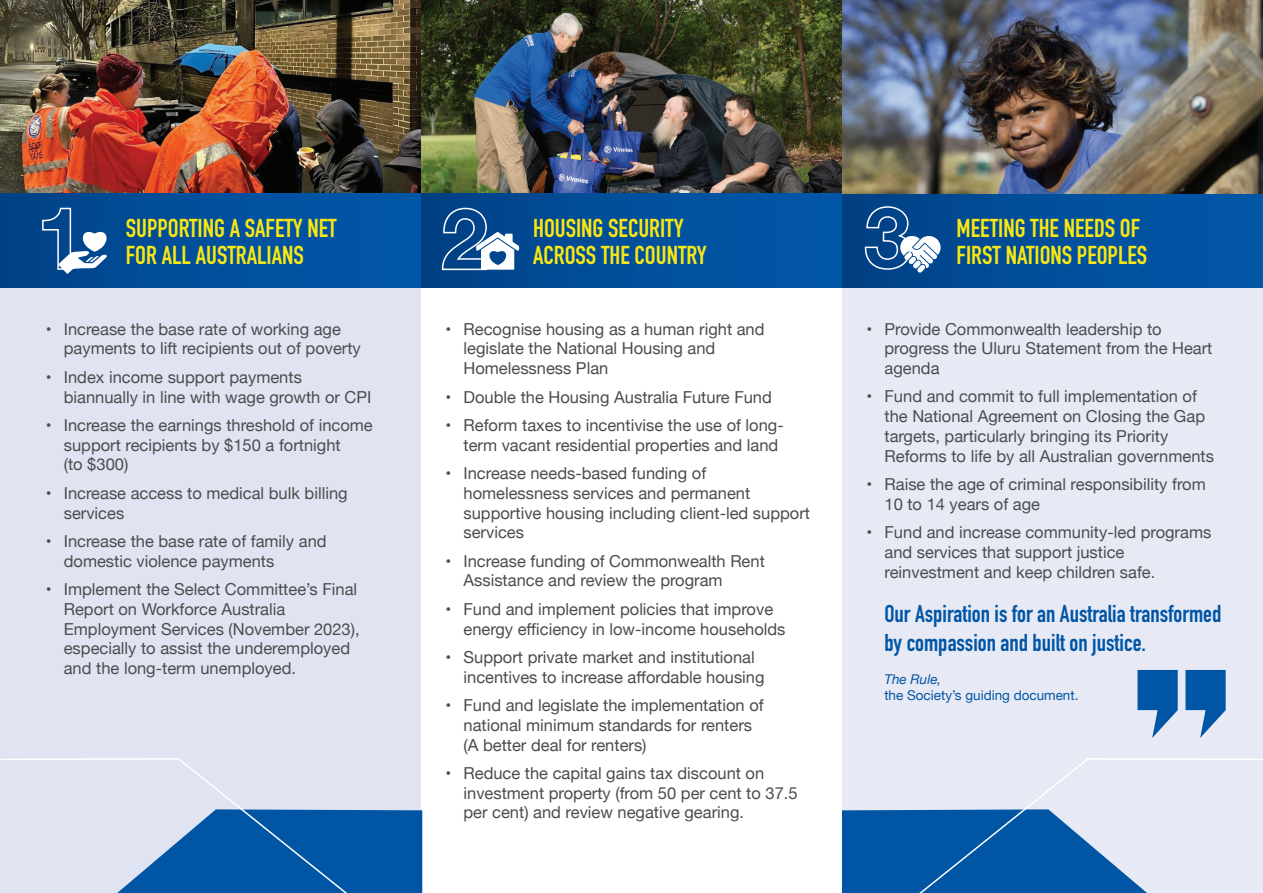
<style>
.page{position:relative;width:1263px;height:893px;background:#fff}
.page>*{position:absolute;margin:0;border:0;box-sizing:border-box;transform-origin:0 0}
.t1{font:700 25.5px/27px "DIN Condensed";color:#f9e713}
.t2{font:700 24px/28.8px "DIN Condensed";color:#0155a5}
.t3{font:16.5px/19.8px "Helvetica Neue";color:#4b4c4d}
.t4{font:13.5px "Helvetica Neue";color:#0155a5}
.t5{font:italic 13.5px "Helvetica Neue";color:#0155a5}
</style>
<div class="page">
<img style="left:421px;top:0;width:421px;height:193px">
<div style="left:421px;top:193px;width:421px;height:94px;background:linear-gradient(to right,#014286,#0159ab)"></div>
<div style="left:0;top:0;width:421px;height:893px;background:#e0e4f2"></div>
<div style="left:842px;top:0;width:421px;height:893px;background:#e7eaf5"></div>
<img style="left:0;top:0;width:421px;height:193px">
<div style="left:0;top:193px;width:421px;height:94px;background:linear-gradient(to right,#014388,#0159ab)"></div>
<svg style="left:41px;top:207px;width:66px;height:67px;background:#3f73a9"></svg>
<svg style="left:441px;top:207px;width:78px;height:64px"></svg>
<div style="left:842px;top:193px;width:421px;height:94px;background:linear-gradient(to right,#014286,#0159ab)"></div>
<svg style="left:864px;top:205px;width:76px;height:68px;background:#4072a6"></svg>
<svg style="left:1137px;top:670px;width:41px;height:68px"></svg>
<svg style="left:1185px;top:670px;width:41px;height:68px"></svg>
<svg style="left:0;top:758px;width:423px;height:135px"></svg>
<svg style="left:842px;top:758px;width:421px;height:135px"></svg>
<img style="left:842px;top:0;width:421px;height:193px">
<h1 class="t1" style="left:126px;top:214px;width:212px">SUPPORTING A SAFETY NET<br>FOR ALL AUSTRALIANS</h1>
<h1 class="t1" style="left:533px;top:214px;width:175px">HOUSING SECURITY<br>ACROSS THE COUNTRY</h1>
<h1 class="t1" style="left:957px;top:214px;width:192px">MEETING THE NEEDS OF<br>FIRST NATIONS PEOPLES</h1>
<p class="t3" style="left:64px;top:320px;width:299px;text-indent:-18px">• Increase the base rate of working age payments to lift recipients out of poverty</p>
<p class="t3" style="left:64px;top:368px;width:309px;text-indent:-18px">• Index income support payments biannually in line with wage growth or CPI</p>
<p class="t3" style="left:64px;top:416px;width:310px;text-indent:-18px">• Increase the earnings threshold of income support recipients by $150 a fortnight<br>(to $300)</p>
<p class="t3" style="left:64px;top:484px;width:285px;text-indent:-18px">• Increase access to medical bulk billing services</p>
<p class="t3" style="left:64px;top:532px;width:264px;text-indent:-18px">• Increase the base rate of family and domestic violence payments</p>
<p class="t3" style="left:64px;top:580px;width:297px;text-indent:-18px">• Implement the Select Committee’s Final Report on Workforce Australia Employment Services (November 2023), especially to assist the underemployed and the long-term unemployed.</p>
<p class="t3" style="left:463px;top:320px;width:303px;text-indent:-18px">• Recognise housing as a human right and legislate the National Housing and<br>Homelessness Plan</p>
<p class="t3" style="left:445px;top:388px;width:328px">• Double the Housing Australia Future Fund</p>
<p class="t3" style="left:463px;top:416px;width:322px;text-indent:-18px">• Reform taxes to incentivise the use of long&shy;term vacant residential properties and land</p>
<p class="t3" style="left:463px;top:464px;width:348px;text-indent:-18px">• Increase needs-based funding of homelessness services and permanent supportive housing including client-led support services</p>
<p class="t3" style="left:463px;top:552px;width:303px;text-indent:-18px">• Increase funding of Commonwealth Rent<br>Assistance and review the program</p>
<p class="t3" style="left:463px;top:600px;width:323px;text-indent:-18px">• Fund and implement policies that improve energy efficiency in low-income households</p>
<p class="t3" style="left:463px;top:648px;width:303px;text-indent:-18px">• Support private market and institutional incentives to increase affordable housing</p>
<p class="t3" style="left:463px;top:696px;width:302px;text-indent:-18px">• Fund and legislate the implementation of national minimum standards for renters (A better deal for renters)</p>
<p class="t3" style="left:463px;top:764px;width:336px;text-indent:-18px">• Reduce the capital gains tax discount on investment property (from 50 per cent to 37.5 per cent) and review negative gearing.</p>
<p class="t3" style="left:884px;top:320px;width:329px;text-indent:-18px">• Provide Commonwealth leadership to progress the Uluru Statement from the Heart agenda</p>
<p class="t3" style="left:884px;top:388px;width:331px;text-indent:-18px">• Fund and commit to full implementation of the National Agreement on Closing the Gap targets, particularly bringing its Priority Reforms to life by all Australian governments</p>
<p class="t3" style="left:884px;top:475px;width:323px;text-indent:-18px">• Raise the age of criminal responsibility from<br>10 to 14 years of age</p>
<p class="t3" style="left:884px;top:523px;width:328px;text-indent:-18px">• Fund and increase community-led programs and services that support justice reinvestment and keep children safe.</p>
<h2 class="t2" style="left:884px;top:599px;width:339px">Our Aspiration is for an Australia transformed by compassion and built on justice.</h2>
<p class="t5" style="left:884px;top:670px;width:59px">The Rule,</p>
<p class="t4" style="left:884px;top:686px;width:196px">the Society’s guiding document.</p>
</div>
